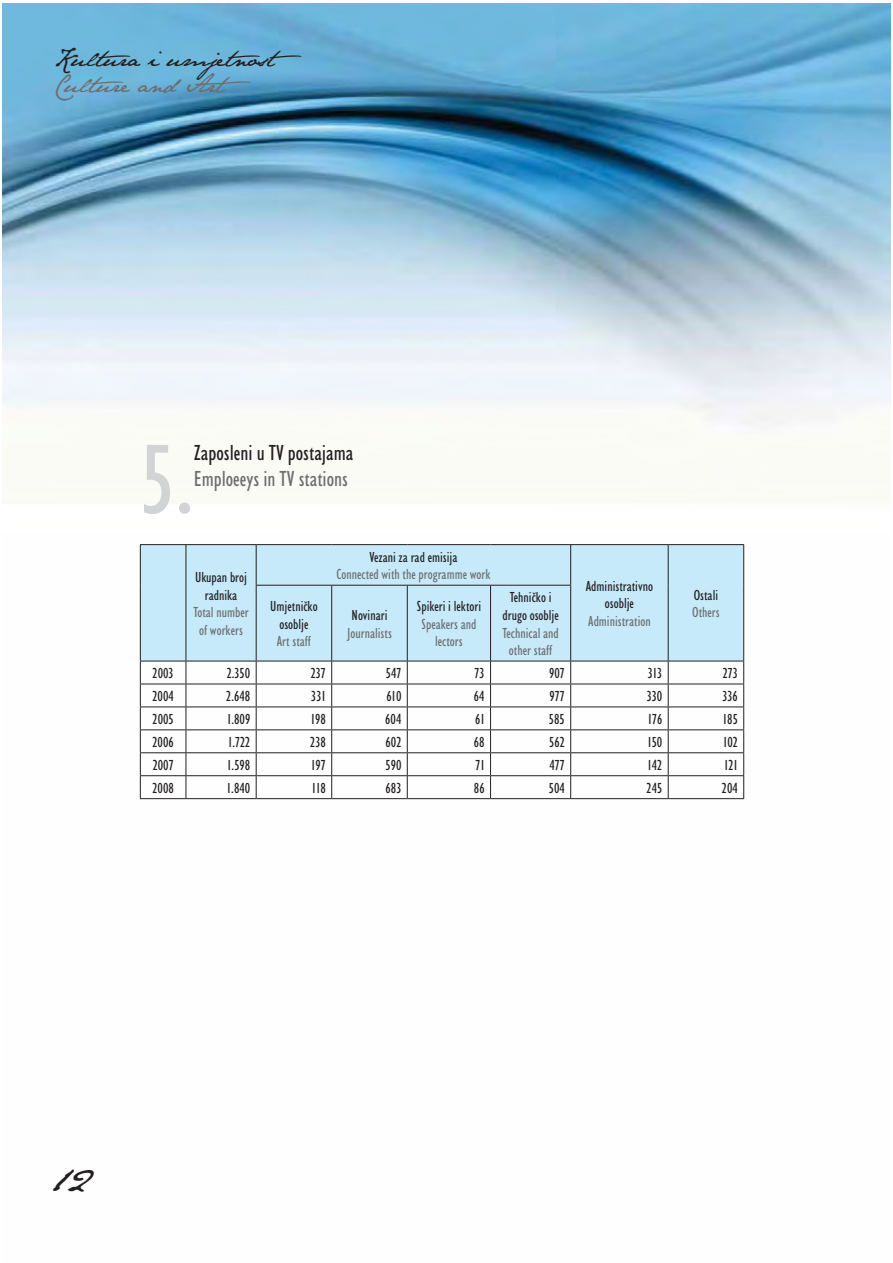
<style>
.page{position:relative;width:893px;height:1263px;background:#fff}
.page>*{position:absolute;margin:0;border:0;box-sizing:border-box;transform-origin:0 0}
.t1{font:condensed 99.6px "Humanist 521 BT";color:#d1d3d4}
.t2{font:36.75px "Jane Austen";color:#231f20}
.t3{font:condensed 22.05px "Humanist 521 BT";color:#231f20}
.t4{font:condensed 22.05px "Humanist 521 BT";color:#6d6e70}
.t5{font:22.05px "Jane Austen";color:#231f20}
.t6{font:22.05px "Jane Austen";color:#6d6e70}
.t7{font:condensed 14.7px/17.7px "Humanist 521 BT";color:#231f20;text-align:center}
.t8{font:condensed 14.7px/17.7px "Humanist 521 BT";color:#6d6e70;text-align:center}
</style>
<div class="page">
<img style="left:2px;top:4px;width:888px;height:796px">
<div style="left:141px;top:545px;width:602px;height:116px;background:#c7eafb"></div>
<hr style="left:140px;top:544px;width:46px;height:1px;background:#231f20">
<hr style="left:140px;top:545px;width:1px;height:40px;background:#231f20">
<hr style="left:186px;top:544px;width:70px;height:1px;background:#231f20">
<hr style="left:186px;top:545px;width:1px;height:40px;background:#231f20">
<hr style="left:140px;top:585px;width:1px;height:76px;background:#231f20">
<hr style="left:186px;top:585px;width:1px;height:76px;background:#231f20">
<hr style="left:256px;top:544px;width:76px;height:1px;background:#231f20">
<hr style="left:256px;top:545px;width:1px;height:40px;background:#231f20">
<hr style="left:332px;top:544px;width:75px;height:1px;background:#231f20">
<hr style="left:407px;top:544px;width:83px;height:1px;background:#231f20">
<hr style="left:490px;top:544px;width:178px;height:1px;background:#231f20">
<hr style="left:570px;top:545px;width:1px;height:40px;background:#231f20">
<hr style="left:668px;top:544px;width:76px;height:1px;background:#231f20">
<hr style="left:668px;top:545px;width:1px;height:40px;background:#231f20">
<hr style="left:743px;top:545px;width:1px;height:40px;background:#231f20">
<hr style="left:668px;top:585px;width:1px;height:76px;background:#231f20">
<hr style="left:743px;top:585px;width:1px;height:76px;background:#231f20">
<hr style="left:256px;top:585px;width:76px;height:1px;background:#231f20">
<hr style="left:256px;top:586px;width:1px;height:75px;background:#231f20">
<hr style="left:332px;top:585px;width:75px;height:1px;background:#231f20">
<hr style="left:331px;top:586px;width:1px;height:75px;background:#231f20">
<hr style="left:407px;top:585px;width:83px;height:1px;background:#231f20">
<hr style="left:407px;top:586px;width:1px;height:75px;background:#231f20">
<hr style="left:490px;top:585px;width:81px;height:1px;background:#231f20">
<hr style="left:490px;top:586px;width:1px;height:75px;background:#231f20">
<hr style="left:570px;top:586px;width:1px;height:75px;background:#231f20">
<hr style="left:140px;top:661px;width:46px;height:1px;background:#231f20">
<hr style="left:186px;top:661px;width:70px;height:1px;background:#231f20">
<hr style="left:256px;top:661px;width:76px;height:1px;background:#231f20">
<hr style="left:332px;top:661px;width:75px;height:1px;background:#231f20">
<hr style="left:407px;top:661px;width:83px;height:1px;background:#231f20">
<hr style="left:490px;top:661px;width:81px;height:1px;background:#231f20">
<hr style="left:571px;top:661px;width:97px;height:1px;background:#231f20">
<hr style="left:668px;top:661px;width:76px;height:1px;background:#231f20">
<hr style="left:140px;top:684px;width:46px;height:1px;background:#231f20">
<hr style="left:186px;top:684px;width:70px;height:1px;background:#231f20">
<hr style="left:256px;top:684px;width:76px;height:1px;background:#231f20">
<hr style="left:332px;top:684px;width:75px;height:1px;background:#231f20">
<hr style="left:407px;top:684px;width:83px;height:1px;background:#231f20">
<hr style="left:490px;top:684px;width:81px;height:1px;background:#231f20">
<hr style="left:571px;top:684px;width:97px;height:1px;background:#231f20">
<hr style="left:668px;top:684px;width:76px;height:1px;background:#231f20">
<hr style="left:140px;top:707px;width:46px;height:1px;background:#231f20">
<hr style="left:186px;top:707px;width:70px;height:1px;background:#231f20">
<hr style="left:256px;top:707px;width:76px;height:1px;background:#231f20">
<hr style="left:332px;top:707px;width:75px;height:1px;background:#231f20">
<hr style="left:407px;top:707px;width:83px;height:1px;background:#231f20">
<hr style="left:490px;top:707px;width:81px;height:1px;background:#231f20">
<hr style="left:571px;top:707px;width:97px;height:1px;background:#231f20">
<hr style="left:668px;top:707px;width:76px;height:1px;background:#231f20">
<hr style="left:140px;top:729px;width:46px;height:1px;background:#231f20">
<hr style="left:186px;top:729px;width:70px;height:1px;background:#231f20">
<hr style="left:256px;top:729px;width:76px;height:1px;background:#231f20">
<hr style="left:332px;top:729px;width:75px;height:1px;background:#231f20">
<hr style="left:407px;top:729px;width:83px;height:1px;background:#231f20">
<hr style="left:490px;top:729px;width:81px;height:1px;background:#231f20">
<hr style="left:571px;top:729px;width:97px;height:1px;background:#231f20">
<hr style="left:668px;top:729px;width:76px;height:1px;background:#231f20">
<hr style="left:140px;top:752px;width:46px;height:1px;background:#231f20">
<hr style="left:186px;top:752px;width:70px;height:1px;background:#231f20">
<hr style="left:256px;top:752px;width:76px;height:1px;background:#231f20">
<hr style="left:332px;top:752px;width:75px;height:1px;background:#231f20">
<hr style="left:407px;top:752px;width:83px;height:1px;background:#231f20">
<hr style="left:490px;top:752px;width:81px;height:1px;background:#231f20">
<hr style="left:571px;top:752px;width:97px;height:1px;background:#231f20">
<hr style="left:668px;top:752px;width:76px;height:1px;background:#231f20">
<hr style="left:140px;top:775px;width:46px;height:1px;background:#231f20">
<svg style="left:140px;top:661px;width:1px;height:137px"></svg>
<hr style="left:186px;top:775px;width:70px;height:1px;background:#231f20">
<svg style="left:186px;top:661px;width:1px;height:137px"></svg>
<hr style="left:256px;top:775px;width:76px;height:1px;background:#231f20">
<svg style="left:256px;top:661px;width:1px;height:137px"></svg>
<hr style="left:332px;top:775px;width:75px;height:1px;background:#231f20">
<svg style="left:331px;top:661px;width:1px;height:137px"></svg>
<hr style="left:407px;top:775px;width:83px;height:1px;background:#231f20">
<svg style="left:407px;top:661px;width:1px;height:137px"></svg>
<hr style="left:490px;top:775px;width:81px;height:1px;background:#231f20">
<svg style="left:490px;top:661px;width:1px;height:137px"></svg>
<hr style="left:571px;top:775px;width:97px;height:1px;background:#231f20">
<svg style="left:570px;top:661px;width:1px;height:137px"></svg>
<hr style="left:668px;top:775px;width:76px;height:1px;background:#231f20">
<svg style="left:668px;top:661px;width:1px;height:137px"></svg>
<svg style="left:743px;top:661px;width:1px;height:137px"></svg>
<hr style="left:140px;top:798px;width:116px;height:1px;background:#231f20">
<hr style="left:256px;top:798px;width:76px;height:1px;background:#231f20">
<hr style="left:332px;top:798px;width:75px;height:1px;background:#231f20">
<hr style="left:407px;top:798px;width:83px;height:1px;background:#231f20">
<hr style="left:490px;top:798px;width:254px;height:1px;background:#231f20">
<h3 class="t5" style="left:54px;top:45px;width:250px">Kultura i umjetnost</h3>
<h3 class="t6" style="left:54px;top:72px;width:199px">Culture and Art</h3>
<h1 class="t1" style="left:140px;top:445px;width:55px">5.</h1>
<h3 class="t3" style="left:194px;top:445px;width:161px">Zaposleni u TV postajama</h3>
<h3 class="t4" style="left:194px;top:471px;width:156px">Emploeeys in TV stations</h3>
<p class="t7" style="left:195px;top:570px;width:53px">Ukupan broj radnika</p>
<p class="t8" style="left:193px;top:605px;width:57px">Total number of workers</p>
<p class="t7" style="left:270px;top:599px;width:49px">Umjetničko osoblje</p>
<p class="t8" style="left:277px;top:634px;width:36px">Art staff</p>
<p class="t7" style="left:369px;top:549px;width:89px">Vezani za rad emisija</p>
<p class="t8" style="left:336px;top:567px;width:156px">Connected with the programme work</p>
<p class="t7" style="left:352px;top:608px;width:37px">Novinari</p>
<p class="t8" style="left:347px;top:625px;width:46px">Journalists</p>
<p class="t7" style="left:417px;top:599px;width:66px">Spikeri i lektori</p>
<p class="t8" style="left:421px;top:617px;width:57px">Speakers and lectors</p>
<p class="t7" style="left:502px;top:590px;width:58px">Tehničko i drugo osoblje</p>
<p class="t8" style="left:502px;top:625px;width:58px">Technical and other staff</p>
<p class="t7" style="left:586px;top:579px;width:69px">Administrativno osoblje</p>
<p class="t8" style="left:588px;top:614px;width:64px">Administration</p>
<p class="t7" style="left:694px;top:587px;width:26px">Ostali</p>
<p class="t8" style="left:692px;top:605px;width:29px">Others</p>
<p class="t7" style="left:153px;top:666px;width:23px">2003</p>
<p class="t7" style="left:227px;top:666px;width:25px">2.350</p>
<p class="t7" style="left:311px;top:666px;width:17px">237</p>
<p class="t7" style="left:386px;top:666px;width:17px">547</p>
<p class="t7" style="left:475px;top:666px;width:12px">73</p>
<p class="t7" style="left:549px;top:666px;width:17px">907</p>
<p class="t7" style="left:648px;top:666px;width:16px">313</p>
<p class="t7" style="left:723px;top:666px;width:17px">273</p>
<p class="t7" style="left:152px;top:689px;width:23px">2004</p>
<p class="t7" style="left:226px;top:689px;width:25px">2.648</p>
<p class="t7" style="left:311px;top:689px;width:16px">331</p>
<p class="t7" style="left:386px;top:689px;width:17px">610</p>
<p class="t7" style="left:474px;top:689px;width:12px">64</p>
<p class="t7" style="left:549px;top:689px;width:17px">977</p>
<p class="t7" style="left:647px;top:689px;width:17px">330</p>
<p class="t7" style="left:722px;top:689px;width:17px">336</p>
<p class="t7" style="left:153px;top:712px;width:23px">2005</p>
<p class="t7" style="left:227px;top:712px;width:25px">1.809</p>
<p class="t7" style="left:311px;top:712px;width:17px">198</p>
<p class="t7" style="left:385px;top:712px;width:18px">604</p>
<p class="t7" style="left:475px;top:712px;width:11px">61</p>
<p class="t7" style="left:549px;top:712px;width:17px">585</p>
<p class="t7" style="left:648px;top:712px;width:16px">176</p>
<p class="t7" style="left:723px;top:712px;width:17px">185</p>
<p class="t7" style="left:153px;top:735px;width:23px">2006</p>
<p class="t7" style="left:228px;top:735px;width:24px">1.722</p>
<p class="t7" style="left:310px;top:735px;width:17px">238</p>
<p class="t7" style="left:386px;top:735px;width:17px">602</p>
<p class="t7" style="left:474px;top:735px;width:12px">68</p>
<p class="t7" style="left:549px;top:735px;width:17px">562</p>
<p class="t7" style="left:647px;top:735px;width:17px">150</p>
<p class="t7" style="left:723px;top:735px;width:16px">102</p>
<p class="t7" style="left:153px;top:758px;width:22px">2007</p>
<p class="t7" style="left:227px;top:758px;width:25px">1.598</p>
<p class="t7" style="left:311px;top:758px;width:16px">197</p>
<p class="t7" style="left:385px;top:758px;width:17px">590</p>
<p class="t7" style="left:475px;top:758px;width:11px">71</p>
<p class="t7" style="left:549px;top:758px;width:17px">477</p>
<p class="t7" style="left:647px;top:758px;width:16px">142</p>
<p class="t7" style="left:724px;top:758px;width:15px">121</p>
<p class="t7" style="left:152px;top:781px;width:23px">2008</p>
<p class="t7" style="left:227px;top:781px;width:25px">1.840</p>
<p class="t7" style="left:312px;top:781px;width:16px">118</p>
<p class="t7" style="left:386px;top:781px;width:17px">683</p>
<p class="t7" style="left:474px;top:781px;width:12px">86</p>
<p class="t7" style="left:549px;top:781px;width:18px">504</p>
<p class="t7" style="left:646px;top:781px;width:17px">245</p>
<p class="t7" style="left:722px;top:781px;width:17px">204</p>
<h2 class="t2" style="left:52px;top:1157px;width:41px">12</h2>
</div>
